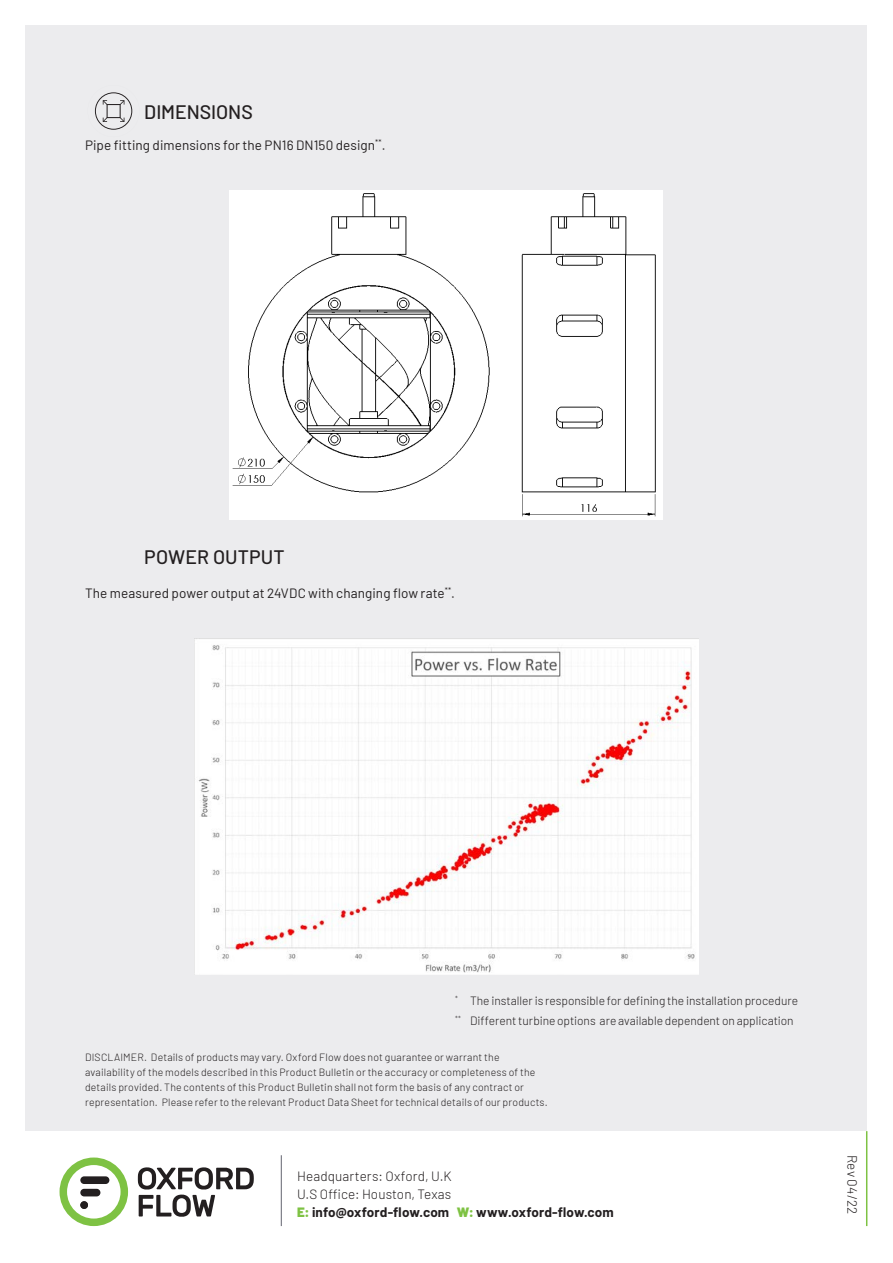
<style>
.page{position:relative;width:893px;height:1263px;background:#fff}
.page>*{position:absolute;margin:0;border:0;box-sizing:border-box;transform-origin:0 0}
.t1{font:500 19.5px "Barlow";color:#231f20}
.t2{font:300 13.5px/18px "Barlow";letter-spacing:.01em;color:#231f20}
.t3{font:13.5px "Barlow";letter-spacing:.005em;color:#231f20}
.t4{font:300 12px "Barlow";letter-spacing:-.005em;color:#231f20}
.t5{font:300 10.5px/15px "Barlow";letter-spacing:.02em;color:#231f20}
.s1{font-weight:900;color:#7ec243}
.s2{font-weight:700}
</style>
<div class="page">
<svg style="left:138px;top:1167px;width:116px;height:50px"></svg>
<svg style="left:60px;top:1157px;width:68px;height:69px"></svg>
<div style="left:80px;top:1201px;width:8px;height:8px;background:#231f20;border-radius:50%"></div>
<div style="left:80px;top:1189px;width:20px;height:7px;background:#231f20;border-radius:4px"></div>
<div style="left:80px;top:1176px;width:29px;height:8px;background:#231f20;border-radius:4px"></div>
<hr style="left:281px;top:1155px;width:1px;height:71px;background:#62646f">
<hr style="left:866px;top:1131px;width:1px;height:95px;background:#7ec243">
<div style="left:26px;top:26px;width:841px;height:1105px;background:#ececee"></div>
<img style="left:230px;top:191px;width:432px;height:328px">
<svg style="left:94px;top:92px;width:39px;height:38px"></svg>
<img style="left:195px;top:639px;width:503px;height:336px">
<p class="t1" style="left:144px;top:97px;width:110px">DIMENSIONS</p>
<p class="t3" style="left:85px;top:135px;width:302px">Pipe fitting dimensions for the PN16 DN150 design<sup>**</sup>.</p>
<p class="t1" style="left:144px;top:543px;width:142px">POWER OUTPUT</p>
<p class="t3" style="left:85px;top:583px;width:371px">The measured power output at 24VDC with changing flow rate<sup>**</sup>.</p>
<p class="t4" style="left:455px;top:992px;width:345px"><sup>*</sup> The installeris responsible for defining the installation procedure</p>
<p class="t4" style="left:455px;top:1012px;width:340px"><sup>**</sup> Different turbine options are available dependent on application</p>
<p class="t5" style="left:85px;top:1049px;width:464px">DISCLAIMER. Details of products may vary. Oxford Flow does not guarantee or warrant the availability of the models described in this Product Bulletin or the accuracy or completeness of the details provided. The contents of this Product Bulletin shall not form the basis of any contract or representation. Please refer to the relevant Product Data Sheet for technical details of our products.</p>
<p class="t2" style="left:297px;top:1166px;width:318px">Headquarters: Oxford, U.K<br>U.S Office: Houston, Texas<br><span class="s1">E:</span> <span class="s2">info@oxford-flow.com</span> <span class="s1">W:</span> <span class="s2">www.oxford-flow.com</span></p>
<p class="t2" style="left:862px;top:1155px;width:61px;rotate:90deg">Rev 04/22</p>
</div>
